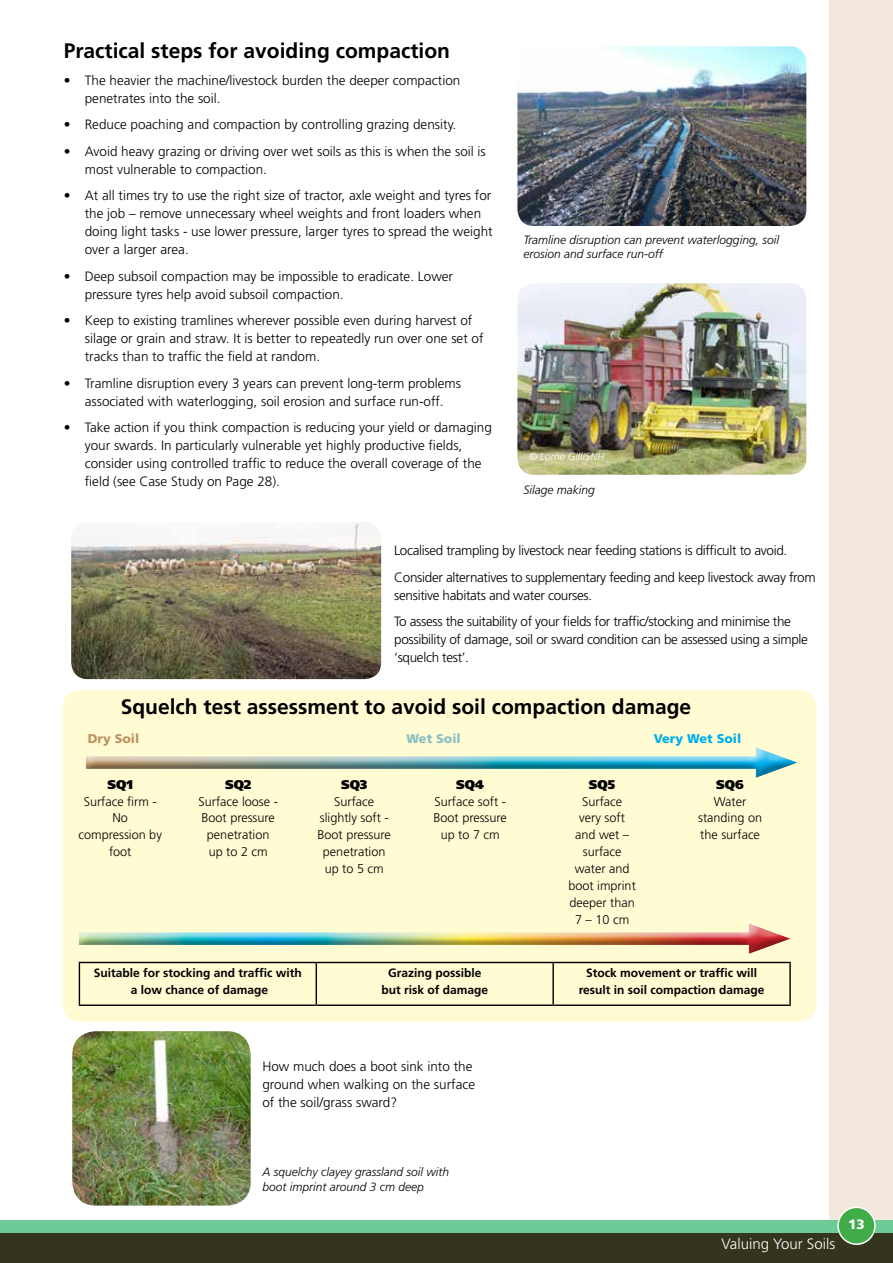
<style>
.page{position:relative;width:893px;height:1263px;background:#fff}
.page>*{position:absolute;margin:0;border:0;box-sizing:border-box;transform-origin:0 0}
.t1{font:700 21px "Frutiger LT Std";color:#000}
.t2{font:300 15px "Frutiger LT Std";color:#fff}
.t3{font:300 13.5px/18px "Frutiger LT Std";color:#000}
.t4{font:300 13.5px/26.5px "Frutiger LT Std";letter-spacing:-.025em;color:#000}
.t5{font:900 13.5px "Frutiger LT Std";color:#fff}
.t6{font:300 12.6px/16.8px "Frutiger LT Std";color:#000;text-align:center}
.t7{font:900 12.6px "Frutiger LT Std";color:#000}
.t8{font:900 12.6px "Frutiger LT Std";color:#00aeef}
.t9{font:900 12.6px "Frutiger LT Std";color:#bd9462}
.t10{font:900 12.6px "Frutiger LT Std";color:#88c0c4}
.t11{font:italic 300 12px/14.4px "Frutiger LT Std";color:#000}
.t12{font:700 12px/16.8px "Frutiger LT Std";color:#000;text-align:center}
.t13{font:italic 300 10.35px "Frutiger LT Std";color:#fff}
</style>
<div class="page">
<div style="left:0;top:1233px;width:893px;height:30px;background:#34351c"></div>
<div style="left:829px;top:0;width:64px;height:1225px;background:#f2e8de"></div>
<div style="left:0;top:1220px;width:893px;height:13px;background:#6ecb98"></div>
<div style="left:838px;top:1207px;width:37px;height:37px;background:#41ad49;border-radius:50%"></div>
<div style="left:837px;top:1206px;width:39px;height:39px;border:2px solid #fff;border-radius:50%"></div>
<div style="left:62px;top:690px;width:754px;height:332px;background:#fffbd3;border-radius:18px"></div>
<img style="left:72px;top:523px;width:308px;height:155px">
<div style="left:68px;top:519px;width:316px;height:163px;border:3px solid #fff;border-radius:18px"></div>
<div style="left:77px;top:754px;width:731px;height:25px;background:#000;opacity:.33"></div>
<div style="left:70px;top:930px;width:731px;height:25px;background:#000;opacity:.33"></div>
<hr style="left:79px;top:962px;width:237px;height:1px;background:#000">
<hr style="left:79px;top:963px;width:1px;height:41px;background:#000">
<hr style="left:316px;top:962px;width:237px;height:1px;background:#000">
<hr style="left:316px;top:963px;width:1px;height:41px;background:#000">
<hr style="left:553px;top:962px;width:238px;height:1px;background:#000">
<hr style="left:552px;top:963px;width:2px;height:41px;background:#000">
<hr style="left:789px;top:963px;width:2px;height:41px;background:#000">
<hr style="left:79px;top:1004px;width:237px;height:2px;background:#000">
<hr style="left:316px;top:1004px;width:237px;height:2px;background:#000">
<hr style="left:553px;top:1004px;width:238px;height:2px;background:#000">
<img style="left:518px;top:47px;width:287px;height:178px">
<div style="left:514px;top:43px;width:295px;height:186px;border:3px solid #fff;border-radius:18px"></div>
<img style="left:518px;top:284px;width:287px;height:190px">
<div style="left:514px;top:280px;width:295px;height:198px;border:3px solid #fff;border-radius:18px"></div>
<img style="left:72px;top:1031px;width:179px;height:174px">
<h1 class="t1" style="left:64px;top:39px;width:388px">Practical steps for avoiding compaction</h1>
<p class="t3" style="left:85px;top:71px;width:377px;text-indent:-21px">• The heavier the machine/livestock burden the deeper compaction penetrates into the soil.</p>
<p class="t3" style="left:64px;top:116px;width:394px">• Reduce poaching and compaction by controlling grazing density.</p>
<p class="t3" style="left:85px;top:142px;width:403px;text-indent:-21px">• Avoid heavy grazing or driving over wet soils as this is when the soil is most vulnerable to compaction.</p>
<p class="t3" style="left:85px;top:187px;width:409px;text-indent:-21px">• At all times try to use the right size of tractor, axle weight and tyres for the job – remove unnecessary wheel weights and front loaders when doing light tasks - use lower pressure, larger tyres to spread the weight over a larger area.</p>
<p class="t3" style="left:85px;top:267px;width:370px;text-indent:-21px">• Deep subsoil compaction may be impossible to eradicate. Lower pressure tyres help avoid subsoil compaction.</p>
<p class="t3" style="left:85px;top:312px;width:400px;text-indent:-21px">• Keep to existing tramlines wherever possible even during harvest of silage or grain and straw. It is better to repeatedly run over one set of tracks than to traffic the field at random.</p>
<p class="t3" style="left:64px;top:374px;width:399px;text-align:center">• Tramline disruption every 3 years can prevent long-term problems associated with waterlogging, soil erosion and surface run-off.</p>
<p class="t3" style="left:85px;top:419px;width:409px;text-indent:-21px">• Take action if you think compaction is reducing your yield or damaging your swards. In particularly vulnerable yet highly productive fields, consider using controlled traffic to reduce the overall coverage of the field (see Case Study on Page 28).</p>
<p class="t11" style="left:523px;top:233px;width:257px">Tramline disruption can prevent waterlogging, soil erosion and surface run-off</p>
<p class="t13" style="left:529px;top:450px;width:77px">© Lorne Gill/SNH</p>
<p class="t11" style="left:523px;top:483px;width:73px">Silage making</p>
<p class="t4" style="left:394px;top:538px;width:423px">Localised trampling by livestock near feeding stations is difficult to avoid.<br>Consider alternatives to supplementary feeding and keep livestock away from</p>
<p class="t4" style="left:394px;top:582px;width:398px">sensitive habitats and water courses.<br>To assess the suitability of your fields for traffic/stocking and minimise the</p>
<p class="t4" style="left:394px;top:631px;width:415px;line-height:18px">possibility of damage, soil or sward condition can be assessed using a simple ‘squelch test’.</p>
<h1 class="t1" style="left:121px;top:695px;width:572px">Squelch test assessment to avoid soil compaction damage</h1>
<p class="t9" style="left:88px;top:731px;width:53px">Dry Soil</p>
<p class="t10" style="left:407px;top:731px;width:56px">Wet Soil</p>
<p class="t8" style="left:654px;top:731px;width:89px">Very Wet Soil</p>
<p class="t7" style="left:107px;top:777px;width:27px">SQ1</p>
<p class="t6" style="left:79px;top:793px;width:85px">Surface firm -<br>No compression by foot</p>
<p class="t7" style="left:225px;top:777px;width:28px">SQ2</p>
<p class="t6" style="left:199px;top:793px;width:81px">Surface loose -<br>Boot pressure penetration up to 2 cm</p>
<p class="t7" style="left:341px;top:777px;width:28px">SQ3</p>
<p class="t6" style="left:318px;top:793px;width:75px">Surface slightly soft -<br>Boot pressure penetration up to 5 cm</p>
<p class="t7" style="left:456px;top:777px;width:29px">SQ4</p>
<p class="t6" style="left:434px;top:793px;width:75px">Surface soft -<br>Boot pressure up to 7 cm</p>
<p class="t7" style="left:589px;top:777px;width:28px">SQ5</p>
<p class="t6" style="left:568px;top:793px;width:69px">Surface<br>very soft and wet – surface water and boot imprint deeper than<br>7 – 10 cm</p>
<p class="t7" style="left:716px;top:777px;width:29px">SQ6</p>
<p class="t6" style="left:698px;top:793px;width:65px">Water standing on the surface</p>
<p class="t12" style="left:94px;top:964px;width:209px">Suitable for stocking and traffic with a low chance of damage</p>
<p class="t12" style="left:381px;top:964px;width:108px">Grazing possible but risk of damage</p>
<p class="t12" style="left:579px;top:964px;width:187px">Stock movement or traffic will result in soil compaction damage</p>
<p class="t3" style="left:262px;top:1057px;width:214px">How much does a boot sink into the ground when walking on the surface of the soil/grass sward?</p>
<p class="t11" style="left:262px;top:1165px;width:188px">A squelchy clayey grassland soil with boot imprint around 3 cm deep</p>
<p class="t2" style="left:722px;top:1235px;width:115px">Valuing Your Soils</p>
<p class="t5" style="left:848px;top:1216px;width:18px">13</p>
</div>
